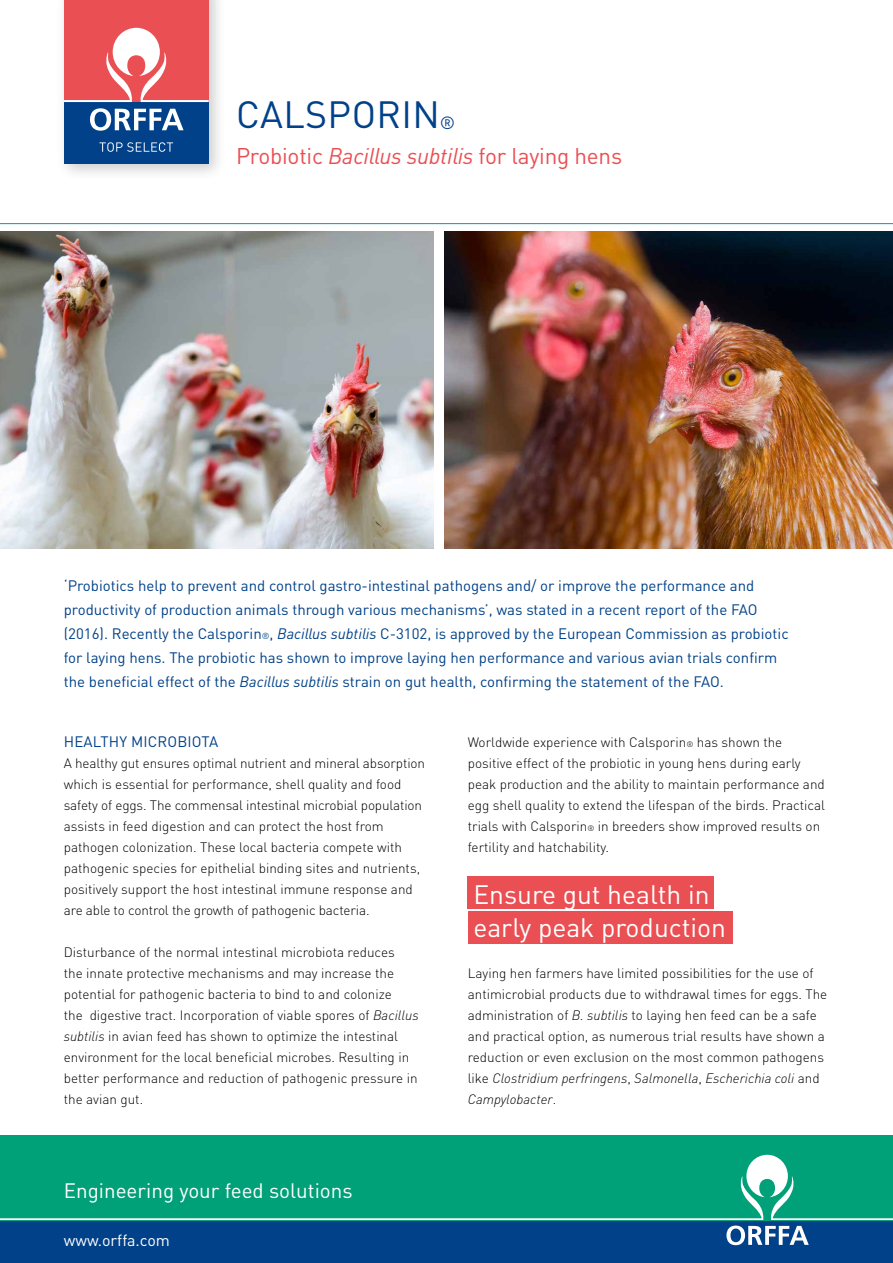
<style>
.page{position:relative;width:893px;height:1263px;background:#fff}
.page>*{position:absolute;margin:0;border:0;box-sizing:border-box;transform-origin:0 0}
.t1{font:37.5px "DINOT";letter-spacing:.01em;color:#004189}
.t2{font:26.4px/33px "DINOT";color:#fff}
.t3{font:22.5px "DINOT";letter-spacing:-.01em;color:#ea4f53}
.t4{font:20.55px "DINOT";color:#fff}
.t5{font:16.05px "DINOT";color:#fff}
.t6{font:15px/24px "DINOT";color:#004189}
.t7{font:300 13.5px/21px "DINOT";color:#000}
.s1{font-size:17.55px}
.s2{font-style:italic}
.s3{font-size:8.7px}
.s4{font-size:7.8px}
</style>
<div class="page">
<hr style="left:0;top:223px;width:893px;height:1px;background:#009cae">
<img style="left:444px;top:232px;width:449px;height:317px">
<img style="left:0;top:232px;width:434px;height:317px">
<div style="left:55px;top:0;width:172px;height:182px;background:#000;opacity:.2"></div>
<div style="left:64px;top:0;width:145px;height:164px;background:#ea4f53"></div>
<div style="left:64px;top:102px;width:145px;height:62px;background:#004189"></div>
<svg style="left:99px;top:142px;width:74px;height:10px"></svg>
<svg style="left:90px;top:108px;width:94px;height:23px"></svg>
<svg style="left:64px;top:28px;width:145px;height:74px"></svg>
<div style="left:468px;top:877px;width:246px;height:32px;background:#ea4f53"></div>
<div style="left:468px;top:911px;width:264px;height:33px;background:#ea4f53"></div>
<div style="left:0;top:1220px;width:893px;height:43px;background:#004189"></div>
<div style="left:0;top:1135px;width:893px;height:85px;background:#00a079"></div>
<svg style="left:0;top:1155px;width:893px;height:90px"></svg>
<h1 class="t1" style="left:236px;top:89px;width:221px">CALSPORIN<span class="s1">®</span></h1>
<h3 class="t3" style="left:236px;top:140px;width:388px">Probiotic <span class="s2">Bacillus subtilis</span> for laying hens</h3>
<p class="t6" style="left:64px;top:572px;width:726px">‘Probiotics help to prevent and control gastro-intestinal pathogens and/ or improve the performance and productivity of production animals through various mechanisms’, was stated in a recent report of the FAO (2016). Recently the Calsporin<span class="s3">®</span>, <span class="s2">Bacillus subtilis</span> C-3102, is approved by the European Commission as probiotic for laying hens. The probiotic has shown to improve laying hen performance and various avian trials confirm the beneficial effect of the <span class="s2">Bacillus subtilis</span> strain on gut health, confirming the statement of the FAO.</p>
<p class="t6" style="left:64px;top:729px;width:156px">HEALTHY MICROBIOTA</p>
<p class="t7" style="left:64px;top:752px;width:363px">A healthy gut ensures optimal nutrient and mineral absorption which is essential for performance, shell quality and food safety of eggs. The commensal intestinal microbial population assists in feed digestion and can protect the host from pathogen colonization. These local bacteria compete with pathogenic species for epithelial binding sites and nutrients, positively support the host intestinal immune response and are able to control the growth of pathogenic bacteria.</p>
<p class="t7" style="left:64px;top:941px;width:356px">Disturbance of the normal intestinal microbiota reduces<br>the innate protective mechanisms and may increase the potential for pathogenic bacteria to bind to and colonize<br>the digestive tract. Incorporation of viable spores of <span class="s2">Bacillus subtilis</span> in avian feed has shown to optimize the intestinal environment for the local beneficial microbes. Resulting in better performance and reduction of pathogenic pressure in the avian gut.</p>
<h3 class="t4" style="left:64px;top:1176px;width:290px">Engineering your feed solutions</h3>
<p class="t5" style="left:64px;top:1229px;width:108px">www.orffa.com</p>
<p class="t7" style="left:468px;top:731px;width:359px">Worldwide experience with Calsporin<span class="s4">®</span> has shown the positive effect of the probiotic in young hens during early peak production and the ability to maintain performance and egg shell quality to extend the lifespan of the birds. Practical trials with Calsporin<span class="s4">®</span> in breeders show improved results on fertility and hatchability.</p>
<h2 class="t2" style="left:473px;top:876px;width:254px">Ensure gut health in early peak production</h2>
<p class="t7" style="left:468px;top:962px;width:361px">Laying hen farmers have limited possibilities for the use of antimicrobial products due to withdrawal times for eggs. The administration of <span class="s2">B. subtilis</span> to laying hen feed can be a safe and practical option, as numerous trial results have shown a reduction or even exclusion on the most common pathogens like <span class="s2">Clostridium perfringens</span>, <span class="s2">Salmonella</span>, <span class="s2">Escherichia coli</span> and <span class="s2">Campylobacter</span>.</p>
</div>
